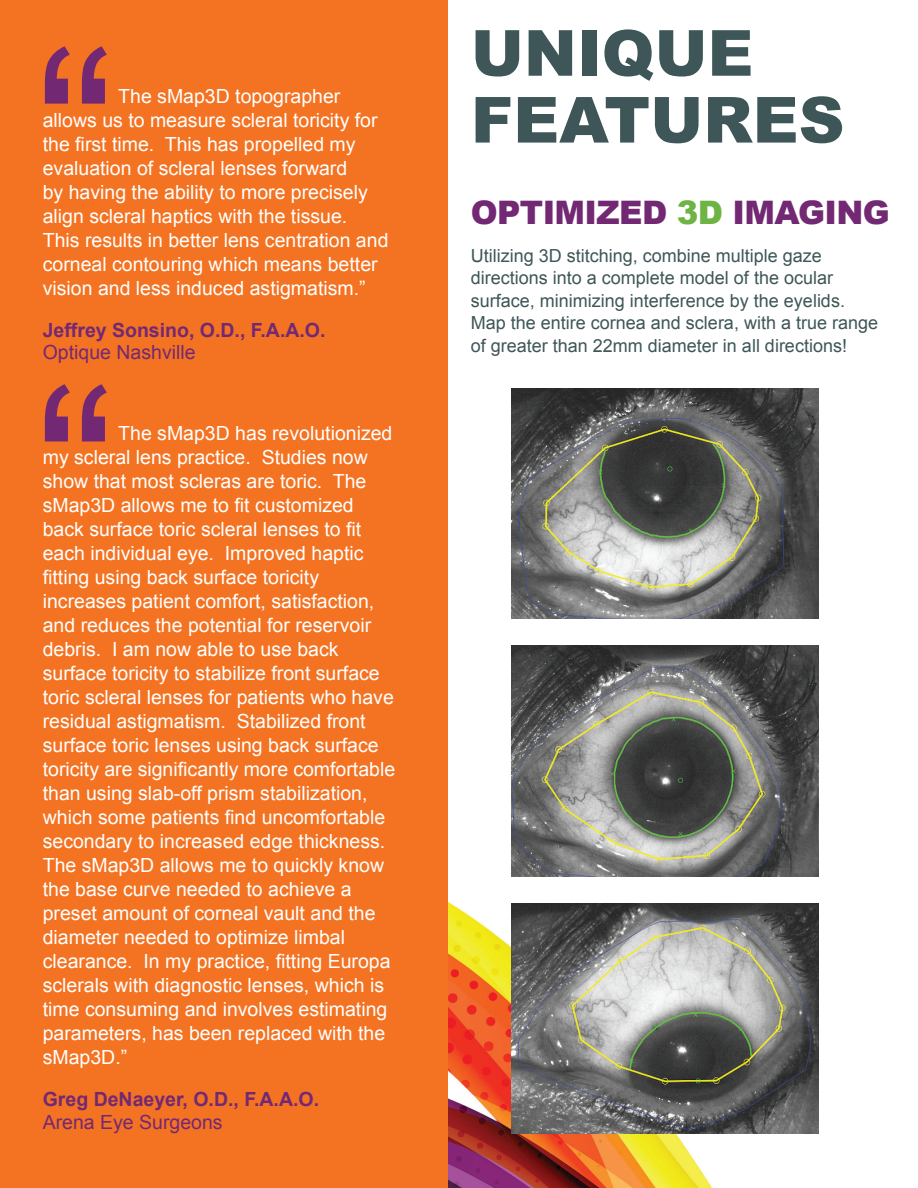
<style>
.page{position:relative;width:918px;height:1188px;background:#fff}
.page>*{position:absolute;margin:0;border:0;box-sizing:border-box;transform-origin:0 0}
.t1{font:244.5px/338px "Arial";color:#732874}
.t2{font:900 63.6px/66.9px "Arial";color:#3e5657}
.t3{font:900 32.4px "Arial";letter-spacing:-.02em;color:#732874}
.t4{font:19.5px/24px "Arial";color:#fff}
.t5{font:700 19.5px "Arial";color:#732874}
.t6{font:19.5px "Arial";color:#732874}
.t7{font:18px/22.5px "Arial";color:#3e5657}
.s1{color:#6db444}
</style>
<div class="page">
<img style="left:447px;top:808px;width:372px;height:380px">
<div style="left:0;top:0;width:447px;height:1188px;background:#f47322"></div>
<img style="left:512px;top:388px;width:307px;height:231px">
<img style="left:512px;top:646px;width:307px;height:230px">
<img style="left:512px;top:903px;width:307px;height:231px">
<h1 class="t1" style="left:35px;top:-28px;width:83px">“ “</h1>
<p class="t4" style="left:43px;top:84px;width:347px;text-indent:75px">The sMap3D topographer allows us to measure scleral toricity for the first time. This has propelled my evaluation of scleral lenses forward<br>by having the ability to more precisely align scleral haptics with the tissue.<br>This results in better lens centration and corneal contouring which means better vision and less induced astigmatism.”</p>
<p class="t5" style="left:43px;top:317px;width:284px">Jeffrey Sonsino, O.D., F.A.A.O.</p>
<p class="t6" style="left:43px;top:340px;width:154px">Optique Nashville</p>
<p class="t4" style="left:43px;top:421px;width:354px;text-indent:75px">The sMap3D has revolutionized my scleral lens practice. Studies now show that most scleras are toric. The sMap3D allows me to fit customized back surface toric scleral lenses to fit each individual eye. Improved haptic fitting using back surface toricity increases patient comfort, satisfaction, and reduces the potential for reservoir debris. I am now able to use back surface toricity to stabilize front surface toric scleral lenses for patients who have residual astigmatism. Stabilized front surface toric lenses using back surface toricity are significantly more comfortable than using slab-off prism stabilization, which some patients find uncomfortable secondary to increased edge thickness.<br>The sMap3D allows me to quickly know the base curve needed to achieve a preset amount of corneal vault and the diameter needed to optimize limbal clearance. In my practice, fitting Europa sclerals with diagnostic lenses, which is time consuming and involves estimating parameters, has been replaced with the sMap3D.”</p>
<p class="t5" style="left:43px;top:1087px;width:278px">Greg DeNaeyer, O.D., F.A.A.O.</p>
<p class="t6" style="left:43px;top:1109px;width:181px">Arena Eye Surgeons</p>
<h2 class="t2" style="left:471px;top:18px;width:375px">UNIQUE<br>FEATURES</h2>
<h3 class="t3" style="left:471px;top:189px;width:421px">OPTIMIZED <span class="s1">3D</span> IMAGING</h3>
<p class="t7" style="left:471px;top:244px;width:409px">Utilizing 3D stitching, combine multiple gaze directions into a complete model of the ocular surface, minimizing interference by the eyelids.<br>Map the entire cornea and sclera, with a true range of greater than 22mm diameter in all directions!</p>
</div>
